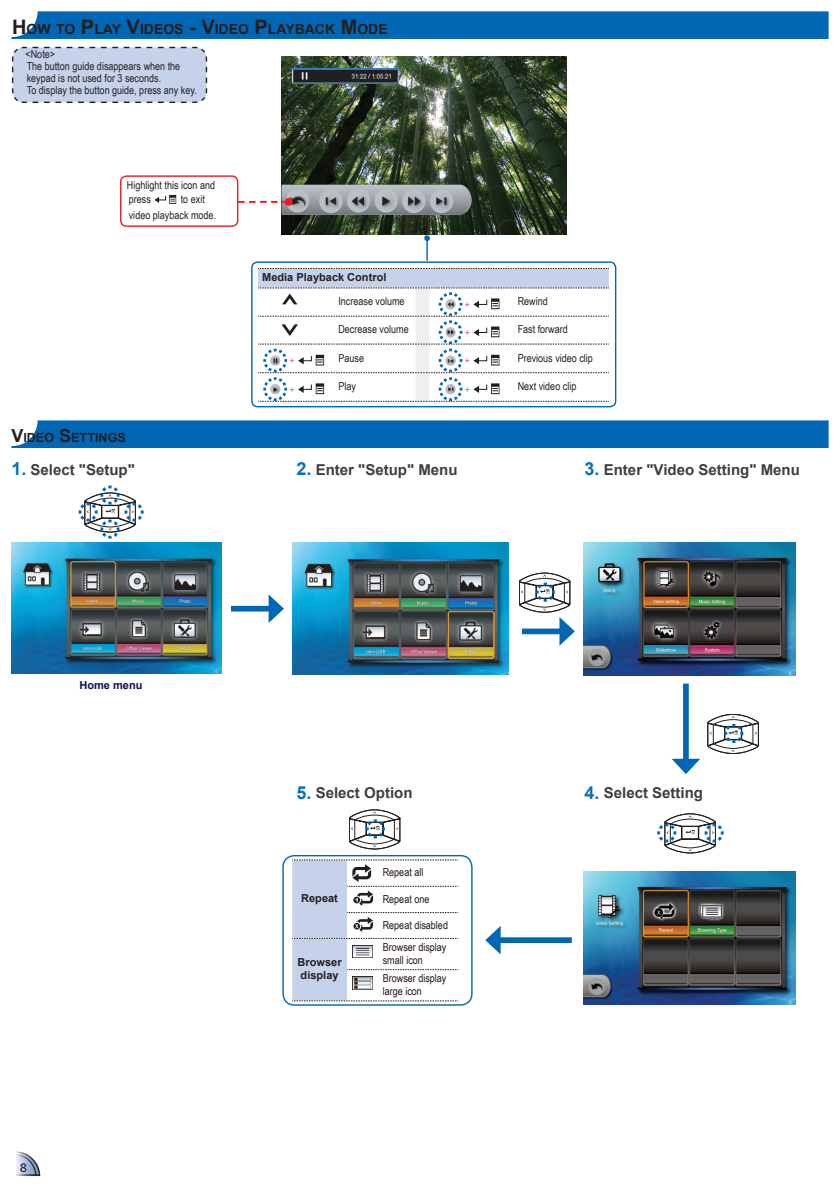
<style>
.page{position:relative;width:840px;height:1191px;background:#fff}
.page>*{position:absolute;margin:0;border:0;box-sizing:border-box;transform-origin:0 0}
.t1{font:700 15px "Arial";color:#3e3e3f}
.t2{font:700 14px "Arial";color:#231f20}
.t3{font:700 12.6px "Arial";color:#231f20}
.t4{font:300 12px "Frutiger";color:#231f20}
.t5{font:11px/12px "Arial Narrow";color:#231f20}
.t6{font:11px/13.2px "Arial Narrow";color:#241714}
.t7{font:700 11px/13.2px "Arial";color:#231f20}
.t8{font:700 11px "Arial";color:#0b0d5a}
.t9{font:11px "Arial Narrow";color:#f26558}
.s1{font-size:20px}
.s2{font-size:18px}
.s3{font-size:18px;color:#0c6fb8}
</style>
<div class="page">
<svg style="left:16px;top:1151px;width:25px;height:25px"></svg>
<svg style="left:11px;top:11px;width:817px;height:28px;background:#0a6bb5"></svg>
<svg style="left:11px;top:46px;width:197px;height:57px;background:#c3cee4"></svg>
<div style="left:11px;top:420px;width:817px;height:28px;background:#0166b3"></div>
<div style="left:282px;top:855px;width:190px;height:150px;border:1px solid #0166b3;border-radius:11px"></div>
<svg style="left:292px;top:859px;width:166px;height:142px"></svg>
<img style="left:352px;top:945px;width:21px;height:13px">
<img style="left:352px;top:976px;width:21px;height:13px">
<img style="left:583px;top:542px;width:211px;height:133px">
<div style="left:643px;top:561px;width:45px;height:47px;border:1px solid #f7931d;border-radius:2px"></div>
<img style="left:11px;top:542px;width:211px;height:131px">
<img style="left:292px;top:542px;width:216px;height:133px">
<svg style="left:519px;top:573px;width:55px;height:72px"></svg>
<svg style="left:349px;top:809px;width:51px;height:40px"></svg>
<div style="left:231px;top:606px;width:43px;height:5px;background:#0166b3"></div>
<svg style="left:268px;top:594px;width:16px;height:29px"></svg>
<svg style="left:683px;top:683px;width:5px;height:75px"></svg>
<svg style="left:671px;top:758px;width:28px;height:16px"></svg>
<svg style="left:707px;top:714px;width:51px;height:40px"></svg>
<img style="left:583px;top:871px;width:211px;height:133px">
<svg style="left:657px;top:813px;width:67px;height:40px"></svg>
<svg style="left:78px;top:485px;width:66px;height:54px"></svg>
<div style="left:495px;top:937px;width:76px;height:6px;background:#0166b3"></div>
<svg style="left:485px;top:926px;width:15px;height:28px"></svg>
<img style="left:281px;top:57px;width:284px;height:177px">
<img style="left:292px;top:68px;width:106px;height:16px">
<img style="left:281px;top:185px;width:190px;height:30px">
<div style="left:251px;top:261px;width:365px;height:146px;border:1px solid #0166b3;border-radius:6px"></div>
<svg style="left:258px;top:268px;width:350px;height:134px"></svg>
<svg style="left:154px;top:195px;width:22px;height:9px"></svg>
<div style="left:120px;top:175px;width:118px;height:52px;border:1px solid #ee1d23;border-radius:6px"></div>
<svg style="left:238px;top:201px;width:46px;height:2px"></svg>
<div style="left:284px;top:198px;width:8px;height:8px;background:#ee1d23;border-radius:50%"></div>
<svg style="left:424px;top:235px;width:5px;height:26px"></svg>
<p class="t2" style="left:12px;top:20px;width:377px"><span class="s1">H</span>OW TO <span class="s1">P</span>LAY <span class="s1">V</span>IDEOS <span class="s1">- V</span>IDEO <span class="s1">P</span>LAYBACK <span class="s1">M</span>ODE</p>
<p class="t5" style="left:25px;top:47px;width:173px">&lt;Note&gt;<br>The button guide disappears when the keypad is not used for 3 seconds.<br>To display the button guide, press any key.</p>
<p class="t5" style="left:127px;top:178px;width:90px;line-height:14px">Highlight this icon and press</p>
<p class="t5" style="left:129px;top:191px;width:89px;line-height:15.6px;text-indent:52px">to exit video playback mode.</p>
<p class="t3" style="left:11px;top:429px;width:116px"><span class="s2">V</span>IDEO <span class="s2">S</span>ETTINGS</p>
<p class="t7" style="left:262px;top:271px;width:126px">Media Playback Control</p>
<p class="t5" style="left:338px;top:295px;width:68px">Increase volume</p>
<p class="t9" style="left:464px;top:296px;width:7px">+</p>
<p class="t5" style="left:517px;top:295px;width:32px">Rewind</p>
<p class="t5" style="left:338px;top:323px;width:72px">Decrease volume</p>
<p class="t9" style="left:464px;top:324px;width:7px">+</p>
<p class="t5" style="left:517px;top:323px;width:52px">Fast forward</p>
<p class="t9" style="left:289px;top:352px;width:7px">+</p>
<p class="t5" style="left:338px;top:351px;width:27px">Pause</p>
<p class="t9" style="left:464px;top:352px;width:7px">+</p>
<p class="t5" style="left:517px;top:351px;width:77px">Previous video clip</p>
<p class="t9" style="left:289px;top:380px;width:7px">+</p>
<p class="t5" style="left:338px;top:380px;width:19px">Play</p>
<p class="t9" style="left:464px;top:380px;width:7px">+</p>
<p class="t5" style="left:517px;top:380px;width:60px">Next video clip</p>
<h1 class="t1" style="left:11px;top:460px;width:125px"><span class="s3">1.</span> Select "Setup"</h1>
<h1 class="t1" style="left:296px;top:460px;width:162px"><span class="s3">2.</span> Enter "Setup" Menu</h1>
<h1 class="t1" style="left:584px;top:460px;width:217px"><span class="s3">3.</span> Enter "Video Setting" Menu</h1>
<p class="t8" style="left:79px;top:677px;width:64px">Home menu</p>
<p class="t4" style="left:20px;top:1161px;width:8px">8</p>
<h1 class="t1" style="left:296px;top:783px;width:117px"><span class="s3">5.</span> Select Option</h1>
<h1 class="t1" style="left:584px;top:783px;width:120px"><span class="s3">4.</span> Select Setting</h1>
<p class="t7" style="left:301px;top:892px;width:38px">Repeat</p>
<p class="t7" style="left:297px;top:956px;width:46px">Browser display</p>
<p class="t6" style="left:382px;top:865px;width:42px">Repeat all</p>
<p class="t6" style="left:382px;top:891px;width:48px">Repeat one</p>
<p class="t6" style="left:382px;top:918px;width:67px">Repeat disabled</p>
<p class="t6" style="left:382px;top:939px;width:65px">Browser display small icon</p>
<p class="t6" style="left:382px;top:971px;width:65px">Browser display large icon</p>
</div>
